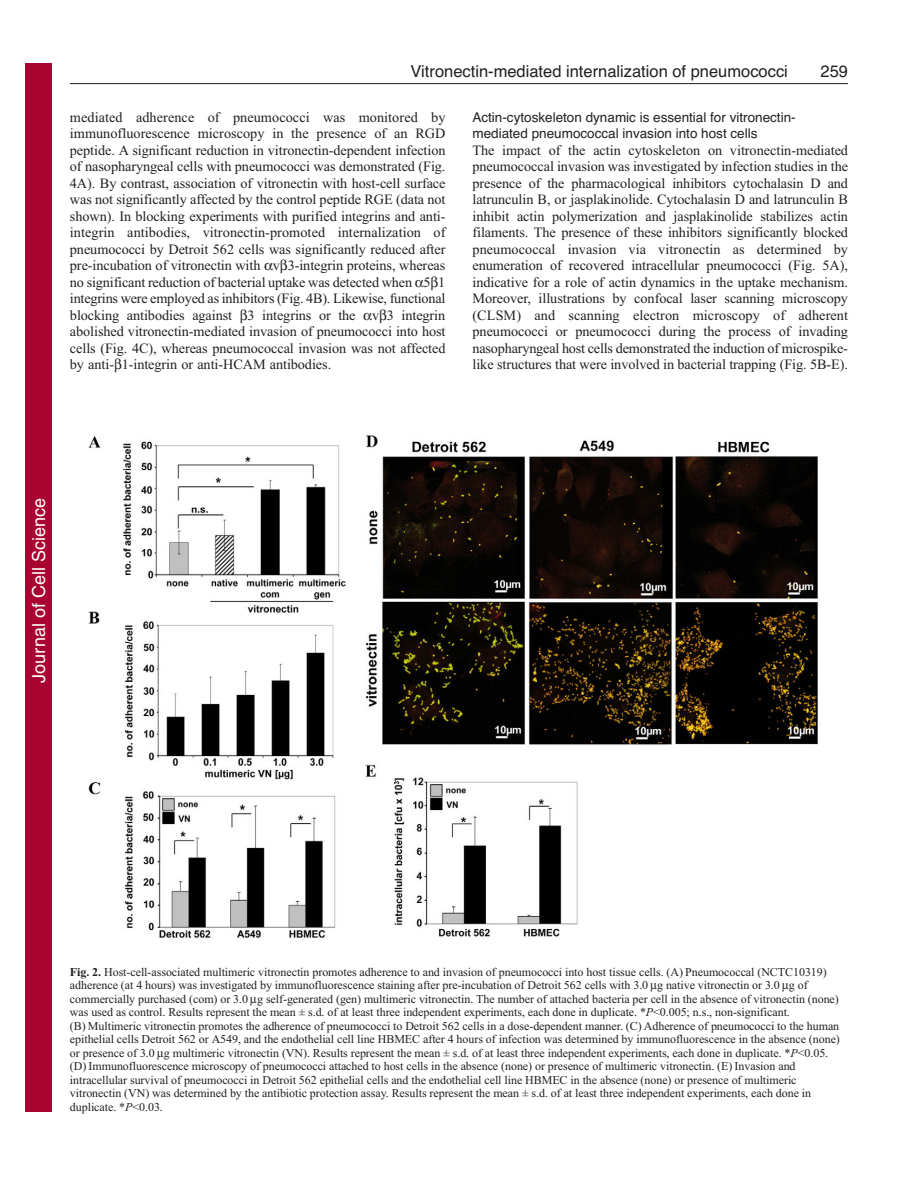
<style>
.page{position:relative;width:918px;height:1188px;background:#fff}
.page>*{position:absolute;margin:0;border:0;box-sizing:border-box;transform-origin:0 0}
.t1{font:18px "Helvetica";color:#fff}
.t2{font:16.5px "Helvetica";color:#231f20}
.t3{font:14.25px/16.5px "Times New Roman";letter-spacing:-.005em;color:#231f20;text-align:justify}
.t4{font:13.5px/16.5px "Helvetica";color:#231f20}
.t5{font:12px/13.5px "Times New Roman";letter-spacing:-.005em;color:#231f20}
.s1{font-weight:700}
.s2{font-style:italic}
</style>
<div class="page">
<hr style="left:70px;top:83px;width:778px;height:1px;background:#231f20">
<img style="left:88px;top:435px;width:732px;height:503px">
<div style="left:26px;top:64px;width:26px;height:1048px;background:#a90332"></div>
<p class="t2" style="left:411px;top:65px;width:379px">Vitronectin-mediated internalization of pneumococci</p>
<p class="t2" style="left:821px;top:65px;width:29px">259</p>
<p class="t3" style="left:70px;top:110px;width:377px">mediated adherence of pneumococci was monitored by immunofluorescence microscopy in the presence of an RGD peptide. A significant reduction in vitronectin-dependent infection of nasopharyngeal cells with pneumococci was demonstrated (Fig.<br>4A). By contrast, association of vitronectin with host-cell surface was not significantly affected by the control peptide RGE (data not shown). In blocking experiments with purified integrins and anti&shy;integrin antibodies, vitronectin-promoted internalization of pneumococci by Detroit 562 cells was significantly reduced after pre-incubation of vitronectin with v 3-integrin proteins, whereas no significant reduction of bacterial uptake was detected when 5 1 integrins were employed as inhibitors (Fig. 4B). Likewise, functional blocking antibodies against 3 integrins or the v 3 integrin abolished vitronectin-mediated invasion of pneumococci into host cells (Fig. 4C), whereas pneumococcal invasion was not affected by anti- 1-integrin or anti-HCAM antibodies.</p>
<p class="t4" style="left:472px;top:110px;width:325px">Actin-cytoskeleton dynamic is essential for vitronectin&shy;mediated pneumococcal invasion into host cells</p>
<p class="t3" style="left:472px;top:143px;width:377px">The impact of the actin cytoskeleton on vitronectin-mediated pneumococcal invasion was investigated by infection studies in the presence of the pharmacological inhibitors cytochalasin D and latrunculin B, or jasplakinolide. Cytochalasin D and latrunculin B inhibit actin polymerization and jasplakinolide stabilizes actin filaments. The presence of these inhibitors significantly blocked pneumococcal invasion via vitronectin as determined by enumeration of recovered intracellular pneumococci (Fig. 5A), indicative for a role of actin dynamics in the uptake mechanism.<br>Moreover, illustrations by confocal laser scanning microscopy (CLSM) and scanning electron microscopy of adherent pneumococci or pneumococci during the process of invading nasopharyngeal host cells demonstrated the induction of microspike&shy;like structures that were involved in bacterial trapping (Fig. 5B-E).</p>
<p class="t1" style="left:28px;top:683px;width:186px;rotate:-90deg">Journal of Cell Science</p>
<p class="t5" style="left:70px;top:966px;width:771px"><span class="s1">Fig. 2.</span> Host-cell-associated multimeric vitronectin promotes adherence to and invasion of pneumococci into host tissue cells. (A) Pneumococcal (NCTC10319) adherence (at 4 hours) was investigated by immunofluorescence staining after pre-incubation of Detroit 562 cells with 3.0 g native vitronectin or 3.0 g of commercially purchased (com) or 3.0 g self-generated (gen) multimeric vitronectin. The number of attached bacteria per cell in the absence of vitronectin (none) was used as control. Results represent the mean ± s.d. of at least three independent experiments, each done in duplicate. *<span class="s2">P</span>&lt;0.005; n.s., non-significant.<br>(B) Multimeric vitronectin promotes the adherence of pneumococci to Detroit 562 cells in a dose-dependent manner. (C) Adherence of pneumococci to the human epithelial cells Detroit 562 or A549, and the endothelial cell line HBMEC after 4 hours of infection was determined by immunofluorescence in the absence (none) or presence of 3.0 g multimeric vitronectin (VN). Results represent the mean ± s.d. of at least three independent experiments, each done in duplicate. *<span class="s2">P</span>&lt;0.05. (D) Immunofluorescence microscopy of pneumococci attached to host cells in the absence (none) or presence of multimeric vitronectin. (E) Invasion and intracellular survival of pneumococci in Detroit 562 epithelial cells and the endothelial cell line HBMEC in the absence (none) or presence of multimeric vitronectin (VN) was determined by the antibiotic protection assay. Results represent the mean ± s.d. of at least three independent experiments, each done in duplicate. *<span class="s2">P</span>&lt;0.03.</p>
</div>
